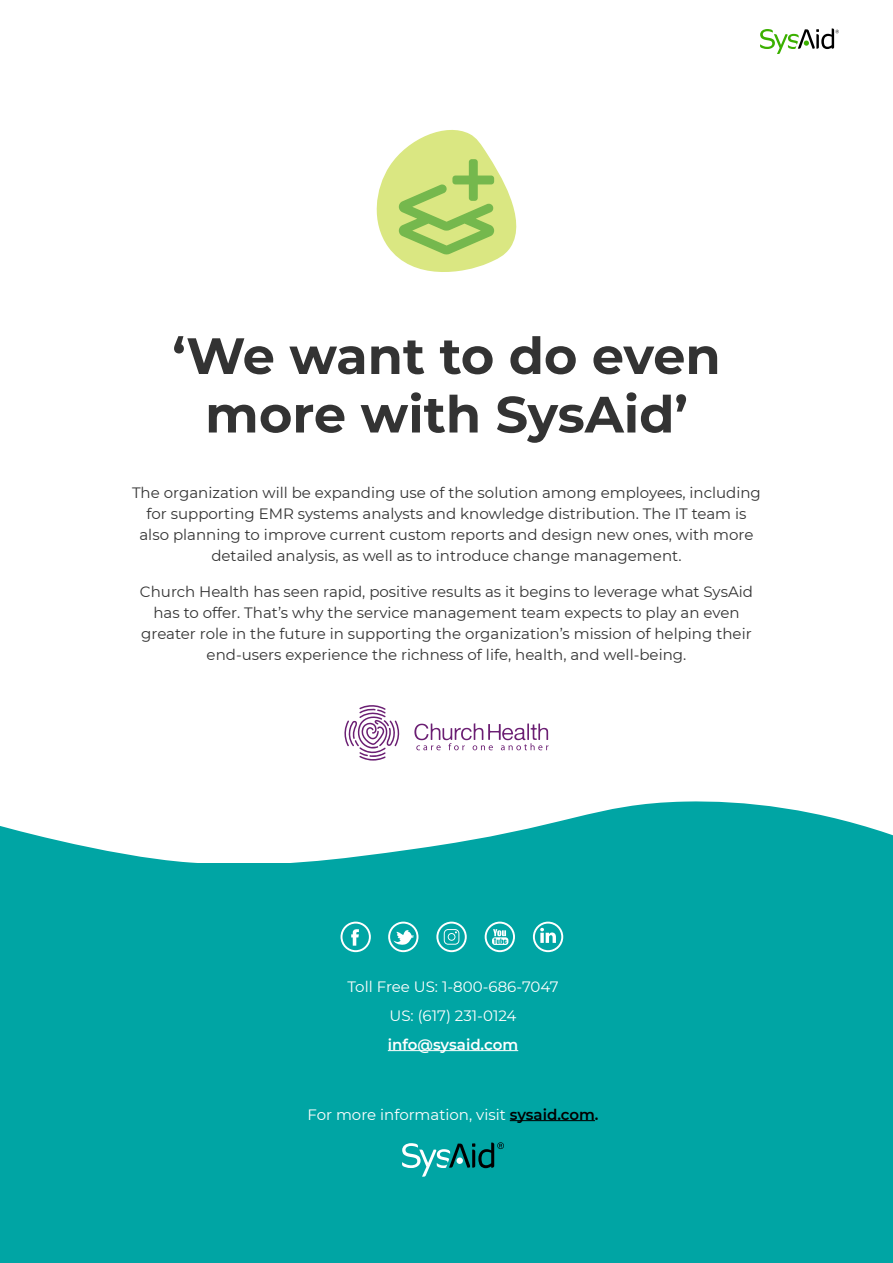
<style>
.page{position:relative;width:893px;height:1263px;background:#fff}
.page>*{position:absolute;margin:0;border:0;box-sizing:border-box;transform-origin:0 0}
.t1{font:700 51px/58.5px "Montserrat";color:#333;text-align:center}
.t2{font:15px/21px "Montserrat";color:#333;text-align:center}
.t3{font:15px/28.5px "Montserrat";color:#fff;text-align:center}
.t4{font:600 15px "Montserrat";color:#fff}
.s1{font-weight:600;color:#000}
</style>
<div class="page">
<svg style="left:760px;top:29px;width:79px;height:25px"></svg>
<div style="left:0;top:864px;width:893px;height:399px;background:#00a5a4"></div>
<hr style="left:510px;top:1120px;width:85px;height:1px;background:#000">
<svg style="left:402px;top:1142px;width:102px;height:35px"></svg>
<hr style="left:388px;top:1050px;width:130px;height:1px;background:#fff">
<svg style="left:388px;top:922px;width:30px;height:30px"></svg>
<svg style="left:340px;top:922px;width:31px;height:30px"></svg>
<svg style="left:485px;top:922px;width:30px;height:30px"></svg>
<svg style="left:533px;top:922px;width:30px;height:30px"></svg>
<svg style="left:436px;top:922px;width:31px;height:30px"></svg>
<svg style="left:0;top:801px;width:893px;height:63px"></svg>
<svg style="left:376px;top:129px;width:141px;height:143px"></svg>
<svg style="left:344px;top:705px;width:56px;height:56px"></svg>
<svg style="left:414px;top:723px;width:134px;height:27px"></svg>
<h1 class="t1" style="left:172px;top:324px;width:550px">‘We want to do even more with SysAid‘</h1>
<p class="t2" style="left:132px;top:481px;width:630px">The organization will be expanding use of the solution among employees, including for supporting EMR systems analysts and knowledge distribution. The IT team is also planning to improve current custom reports and design new ones, with more detailed analysis, as well as to introduce change management.</p>
<p class="t2" style="left:140px;top:580px;width:614px">Church Health has seen rapid, positive results as it begins to leverage what SysAid has to offer. That s’ why the service management team expects to play an even greater role in the future in supporting the organization s’ mission of helping their end-users experience the richness of life, health, and well-being.</p>
<p class="t3" style="left:347px;top:972px;width:213px">Toll Free US: 1-800-686-7047<br>US ): 617( 231-0124</p>
<p class="t4" style="left:388px;top:1033px;width:132px">info@sysaid.com</p>
<p class="t3" style="left:307px;top:1099px;width:293px">For more information, visit <span class="s1">sysaid.com.</span></p>
</div>
